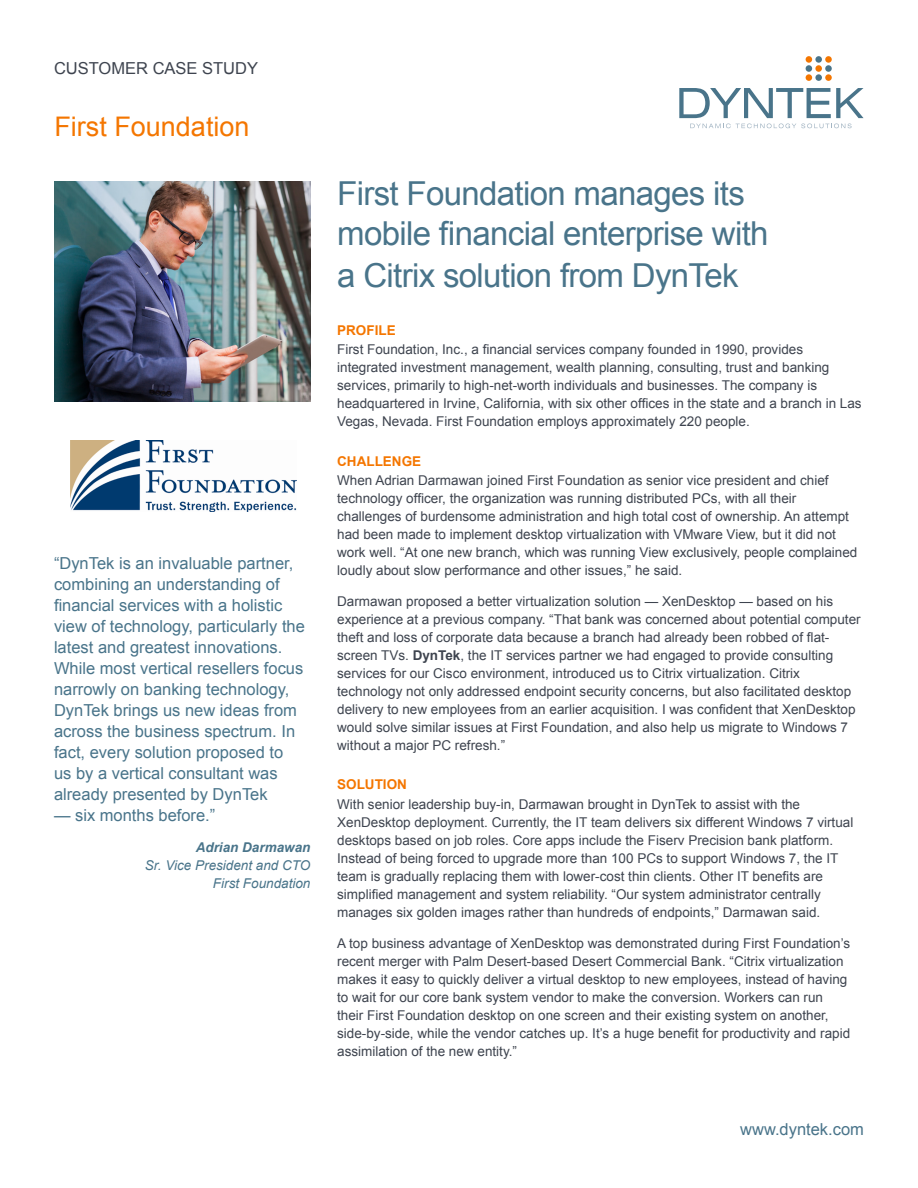
<style>
.page{position:relative;width:918px;height:1188px;background:#fff}
.page>*{position:absolute;margin:0;border:0;box-sizing:border-box;transform-origin:0 0}
.Headline{font:33px/40.8px "Arial";letter-spacing:-.02em;color:#49748a}
.Headline-2{font:27px "Arial";color:#f47600}
.Sidebar_body_copy{font:16.5px/21px "Arial";color:#49748a}
.t1{font:16.5px "Arial";color:#3e444f}
.Body_Copy{font:13.5px/18px "Arial";color:#3e444f}
.Sidebar_body_copy-2{font:italic 13.5px/18px "Arial";color:#49748a;text-align:right}
.Sub_heads{font:700 13.5px "Arial";color:#f47600}
.s1{font-weight:700}
</style>
<div class="page">
<img style="left:71px;top:441px;width:226px;height:71px">
<img style="left:54px;top:181px;width:256px;height:221px">
<div style="left:806px;top:56px;width:6px;height:7px;background:#f47600;border-radius:50%"></div>
<div style="left:815px;top:56px;width:7px;height:7px;background:#49748a;border-radius:50%"></div>
<svg style="left:825px;top:56px;width:7px;height:7px"></svg>
<div style="left:806px;top:65px;width:6px;height:7px;background:#49748a;border-radius:50%"></div>
<div style="left:815px;top:65px;width:7px;height:7px;background:#f47600;border-radius:50%"></div>
<svg style="left:825px;top:65px;width:7px;height:7px"></svg>
<div style="left:806px;top:74px;width:6px;height:7px;background:#f47600;border-radius:50%"></div>
<div style="left:815px;top:74px;width:7px;height:7px;background:#49748a;border-radius:50%"></div>
<svg style="left:825px;top:74px;width:7px;height:7px"></svg>
<svg style="left:679px;top:88px;width:185px;height:40px"></svg>
<p class="t1" style="left:54px;top:58px;width:206px">CUSTOMER CASE STUDY</p>
<p class="Headline-2" style="left:54px;top:109px;width:197px">First Foundation</p>
<p class="Sidebar_body_copy" style="left:54px;top:553px;width:252px">“DynTek is an invaluable partner, combining an understanding of financial services with a holistic view of technology, particularly the latest and greatest innovations.<br>While most vertical resellers focus narrowly on banking technology, DynTek brings us new ideas from across the business spectrum. In fact, every solution proposed to<br>us by a vertical consultant was already presented by DynTek</p>
<p class="Sidebar_body_copy" style="left:54px;top:805px;width:163px">— six months before.”</p>
<p class="Sidebar_body_copy-2" style="left:145px;top:839px;width:167px"><span class="s1">Adrian Darmawan<br></span>Sr. Vice President and CTO<br>First Foundation</p>
<p class="Headline" style="left:337px;top:174px;width:433px">First Foundation manages its mobile financial enterprise with a Citrix solution from DynTek</p>
<p class="Sub_heads" style="left:337px;top:321px;width:60px">PROFILE</p>
<p class="Body_Copy" style="left:337px;top:341px;width:526px">First Foundation, Inc., a financial services company founded in 1990, provides integrated investment management, wealth planning, consulting, trust and banking services, primarily to high-net-worth individuals and businesses. The company is headquartered in Irvine, California, with six other offices in the state and a branch in Las Vegas, Nevada. First Foundation employs approximately 220 people.</p>
<p class="Sub_heads" style="left:337px;top:452px;width:85px">CHALLENGE</p>
<p class="Body_Copy" style="left:337px;top:472px;width:522px">When Adrian Darmawan joined First Foundation as senior vice president and chief technology officer, the organization was running distributed PCs, with all their challenges of burdensome administration and high total cost of ownership. An attempt had been made to implement desktop virtualization with VMware View, but it did not work well. “At one new branch, which was running View exclusively, people complained loudly about slow performance and other issues,” he said.</p>
<p class="Body_Copy" style="left:337px;top:592px;width:525px">Darmawan proposed a better virtualization solution — XenDesktop — based on his experience at a previous company. “That bank was concerned about potential computer theft and loss of corporate data because a branch had already been robbed of flat&shy;screen TVs. <span class="s1">DynTek</span>, the IT services partner we had engaged to provide consulting services for our Cisco environment, introduced us to Citrix virtualization. Citrix technology not only addressed endpoint security concerns, but also facilitated desktop delivery to new employees from an earlier acquisition. I was confident that XenDesktop would solve similar issues at First Foundation, and also help us migrate to Windows 7 without a major PC refresh.”</p>
<p class="Sub_heads" style="left:337px;top:776px;width:71px">SOLUTION</p>
<p class="Body_Copy" style="left:337px;top:795px;width:518px">With senior leadership buy-in, Darmawan brought in DynTek to assist with the XenDesktop deployment. Currently, the IT team delivers six different Windows 7 virtual desktops based on job roles. Core apps include the Fiserv Precision bank platform.<br>Instead of being forced to upgrade more than 100 PCs to support Windows 7, the IT team is gradually replacing them with lower-cost thin clients. Other IT benefits are simplified management and system reliability. “Our system administrator centrally manages six golden images rather than hundreds of endpoints,” Darmawan said.</p>
<p class="Body_Copy" style="left:337px;top:934px;width:515px">A top business advantage of XenDesktop was demonstrated during First Foundation’s recent merger with Palm Desert-based Desert Commercial Bank. “Citrix virtualization makes it easy to quickly deliver a virtual desktop to new employees, instead of having to wait for our core bank system vendor to make the conversion. Workers can run their First Foundation desktop on one screen and their existing system on another, side-by-side, while the vendor catches up. It’s a huge benefit for productivity and rapid assimilation of the new entity.”</p>
<p class="Sidebar_body_copy" style="left:740px;top:1119px;width:125px">www.dyntek.com</p>
</div>
